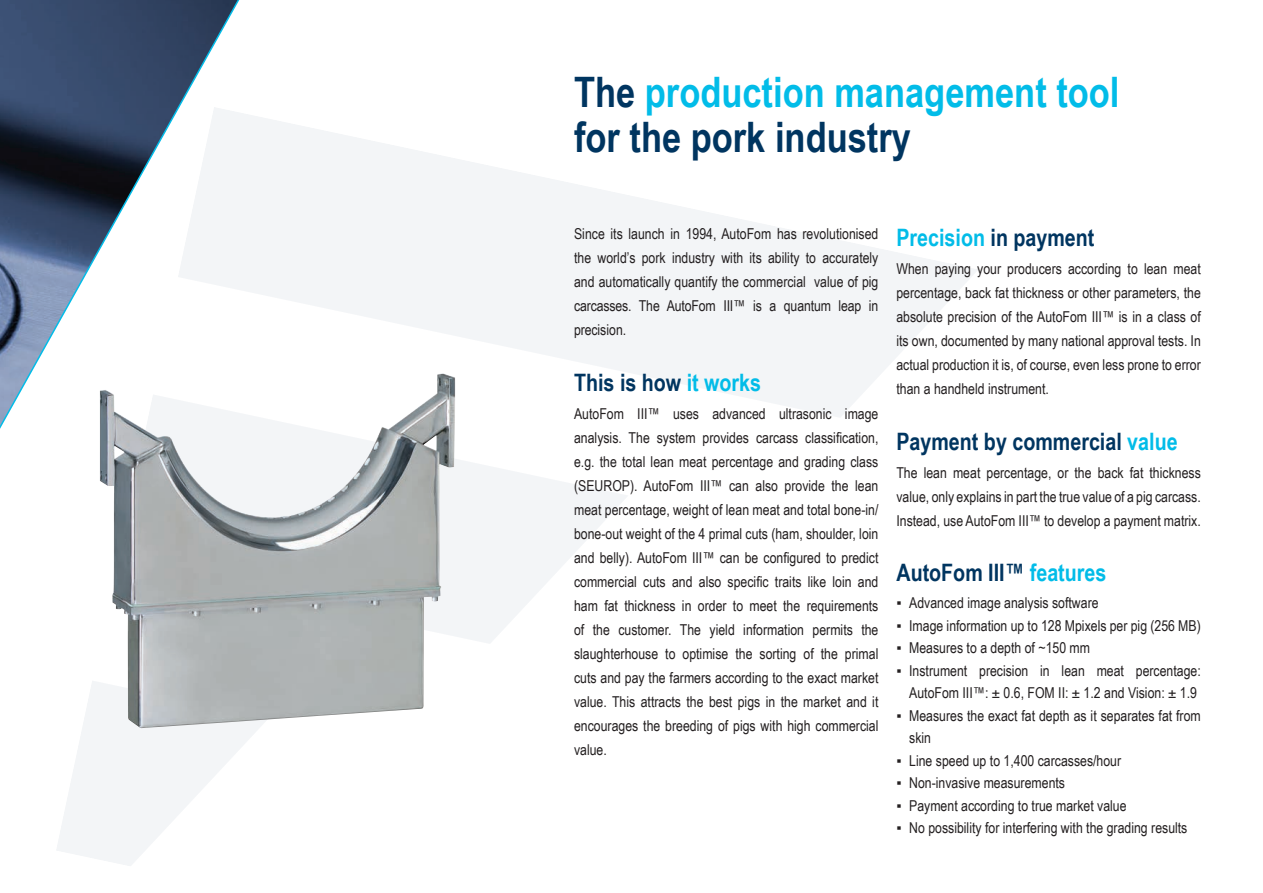
<style>
.page{position:relative;width:1263px;height:893px;background:#fff}
.page>*{position:absolute;margin:0;border:0;box-sizing:border-box;transform-origin:0 0}
.t1{font:700 42px/45px "Arial Narrow";color:#02bce8}
.t2{font:700 24px "Arial Narrow";color:#003560}
.t3{font:700 24px "Arial Narrow";color:#02bce8}
.t4{font:15px/24px "Arial Narrow";color:#231f20;text-align:justify}
.s1{color:#003560}
.s2{color:#02bce8}
</style>
<div class="page">
<svg style="left:283px;top:122px;width:694px;height:295px;fill:#f3f5f7"></svg>
<svg style="left:455px;top:394px;width:174px;height:249px"></svg>
<svg style="left:0;top:0;width:283px;height:866px"></svg>
<img style="left:100px;top:373px;width:355px;height:355px">
<h1 class="t1" style="left:574px;top:68px;width:547px"><span class="s1">The</span> production management tool <span class="s1">for the pork industry</span></h1>
<p class="t4" style="left:574px;top:221px;width:306px">Since its launch in 1994, AutoFom has revolutionised the world’s pork industry with its ability to accurately and automatically quantify the commercial value of pig carcasses. The AutoFom III™ is a quantum leap in precision.</p>
<h2 class="t2" style="left:574px;top:364px;width:189px">This is how <span class="s2">it works</span></h2>
<p class="t4" style="left:574px;top:401px;width:306px">AutoFom III™ uses advanced ultrasonic image analysis. The system provides carcass classification, e.g. the total lean meat percentage and grading class (SEUROP). AutoFom III™ can also provide the lean meat percentage, weight of lean meat and total bone-in/ bone-out weight of the 4 primal cuts (ham, shoulder, loin and belly). AutoFom III™ can be configured to predict commercial cuts and also specific traits like loin and ham fat thickness in order to meet the requirements of the customer. The yield information permits the slaughterhouse to optimise the sorting of the primal cuts and pay the farmers according to the exact market value. This attracts the best pigs in the market and it encourages the breeding of pigs with high commercial value.</p>
<h2 class="t3" style="left:896px;top:219px;width:199px">Precision <span class="s1">in payment</span></h2>
<p class="t4" style="left:896px;top:256px;width:306px">When paying your producers according to lean meat percentage, back fat thickness or other parameters, the absolute precision of the AutoFom III™ is in a class of its own, documented by many national approval tests. In actual production it is, of course, even less prone to error than a handheld instrument.</p>
<h2 class="t2" style="left:896px;top:423px;width:283px">Payment by commercial <span class="s2">value</span></h2>
<p class="t4" style="left:896px;top:460px;width:306px">The lean meat percentage, or the back fat thickness value, only explains in part the true value of a pig carcass.<br>Instead, use AutoFom III™ to develop a payment matrix.</p>
<h2 class="t2" style="left:896px;top:555px;width:211px">AutoFom III™ <span class="s2">features</span></h2>
<p class="t4" style="left:896px;top:590px;width:204px">▪ Advanced image analysis software</p>
<p class="t4" style="left:896px;top:613px;width:306px">▪ Image information up to 128 Mpixels per pig (256 MB)</p>
<p class="t4" style="left:896px;top:635px;width:195px">▪ Measures to a depth of ~150 mm</p>
<p class="t4" style="left:896px;top:658px;width:306px;line-height:22.5px;text-align:center">▪ Instrument precision in lean meat percentage:<br>AutoFom III™: ± 0.6, FOM II: ± 1.2 and Vision: ± 1.9</p>
<p class="t4" style="left:909px;top:703px;width:293px;line-height:22.5px;text-indent:-13px">▪ Measures the exact fat depth as it separates fat from skin</p>
<p class="t4" style="left:896px;top:748px;width:226px">▪ Line speed up to 1,400 carcasses/hour</p>
<p class="t4" style="left:896px;top:770px;width:170px">▪ Non-invasive measurements</p>
<p class="t4" style="left:896px;top:793px;width:232px">▪ Payment according to true market value</p>
<p class="t4" style="left:896px;top:815px;width:292px">▪ No possibility for interfering with the grading results</p>
</div>
